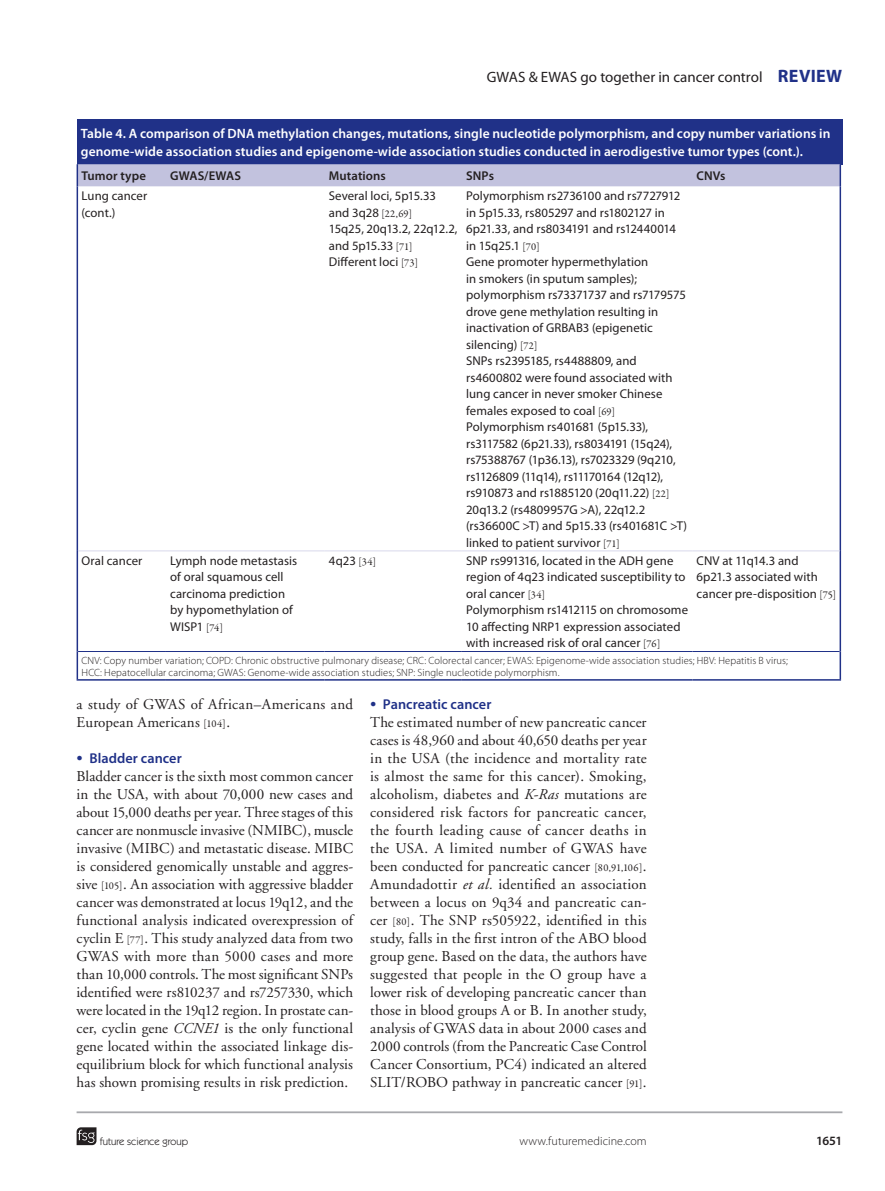
<style>
.page{position:relative;width:885px;height:1191px;background:#fff}
.page>*{position:absolute;margin:0;border:0;box-sizing:border-box;transform-origin:0 0}
.bodyfirst{font:15px/18px "Adobe Garamond";letter-spacing:.01em;color:#231f20;text-align:justify}
.t1{font:15px "Myriad Pro";color:#231f20}
.t2{font:600 14.25px "Myriad Pro";letter-spacing:.005em;color:#203188}
.box_tabletitle{font:600 13.5px/18px "Myriad Pro";letter-spacing:.005em;color:#fff}
.box_tablebody{font:12.75px/16.5px "Myriad Pro";letter-spacing:.005em;color:#231f20}
.box_tablebody-2{font:12.75px/16.5px "Myriad Pro";letter-spacing:-.015em;color:#231f20}
.box_tablecolhead{font:600 12.75px "Myriad Pro";letter-spacing:.005em;color:#231f20}
.t3{font:300 12px "Myriad Pro";letter-spacing:.005em;color:#231f20}
.box_tablefootnote{font:300 10.5px/12px "Myriad Pro";letter-spacing:.01em;color:#231f20}
.t4{font:10.5px "Itc Kabel";color:#231f20}
.s1{font-weight:700;font-size:18px;color:#203188}
.s2{font-family:"Garamond Premr Pro";font-size:10.5px}
.s3{font-family:"Arial";font-weight:400;font-size:10.5px}
.s4{font-style:italic}
</style>
<div class="page">
<svg style="left:77px;top:1127px;width:19px;height:18px"></svg>
<hr style="left:77px;top:1111px;width:765px;height:2px;background:#a8a9ad">
<div style="left:77px;top:119px;width:765px;height:45px;background:#203188"></div>
<svg style="left:77px;top:164px;width:762px;height:23px;background:#c1c1dd"></svg>
<hr style="left:839px;top:164px;width:2px;height:23px;background:#203188">
<hr style="left:77px;top:187px;width:1px;height:364px;background:#203188">
<hr style="left:839px;top:187px;width:2px;height:364px;background:#203188">
<hr style="left:77px;top:551px;width:1px;height:100px;background:#203188">
<hr style="left:839px;top:551px;width:2px;height:100px;background:#203188">
<hr style="left:78px;top:550px;width:88px;height:1px;background:#d8d8eb">
<hr style="left:166px;top:550px;width:158px;height:1px;background:#d8d8eb">
<hr style="left:324px;top:550px;width:138px;height:1px;background:#d8d8eb">
<hr style="left:462px;top:550px;width:230px;height:1px;background:#d8d8eb">
<hr style="left:692px;top:550px;width:147px;height:1px;background:#d8d8eb">
<hr style="left:78px;top:651px;width:88px;height:1px;background:#203188">
<hr style="left:166px;top:651px;width:158px;height:1px;background:#203188">
<hr style="left:324px;top:651px;width:138px;height:1px;background:#203188">
<hr style="left:462px;top:651px;width:230px;height:1px;background:#203188">
<hr style="left:692px;top:651px;width:147px;height:1px;background:#203188">
<svg style="left:77px;top:651px;width:1px;height:28px"></svg>
<hr style="left:839px;top:651px;width:2px;height:28px;background:#203188">
<hr style="left:77px;top:679px;width:89px;height:1px;background:#203188">
<hr style="left:166px;top:679px;width:158px;height:1px;background:#203188">
<hr style="left:324px;top:679px;width:138px;height:1px;background:#203188">
<hr style="left:462px;top:679px;width:230px;height:1px;background:#203188">
<hr style="left:692px;top:679px;width:149px;height:1px;background:#203188">
<p class="t1" style="left:487px;top:67px;width:343px">GWAS &amp; EWAS go together in cancer control <span class="s1">REVIEW</span></p>
<p class="box_tabletitle" style="left:81px;top:124px;width:751px">Table 4. A comparison of DNA methylation changes, mutations, single nucleotide polymorphism, and copy number variations in genome-wide association studies and epigenome-wide association studies conducted in aerodigestive tumor types (cont.).</p>
<p class="box_tablecolhead" style="left:82px;top:168px;width:66px">Tumor type</p>
<p class="box_tablecolhead" style="left:170px;top:168px;width:72px">GWAS/EWAS</p>
<p class="box_tablecolhead" style="left:329px;top:168px;width:59px">Mutations</p>
<p class="box_tablecolhead" style="left:466px;top:168px;width:29px">SNPs</p>
<p class="box_tablecolhead" style="left:696px;top:168px;width:30px">CNVs</p>
<p class="box_tablebody" style="left:82px;top:187px;width:67px">Lung cancer (cont.)</p>
<p class="box_tablebody" style="left:329px;top:187px;width:109px">Several loci, 5p15.33 and 3q28 <span class="s2">[22,69]</span></p>
<p class="box_tablebody" style="left:329px;top:220px;width:130px">15q25, 20q13.2, 22q12.2, and 5p15.33 <span class="s2">[71]</span></p>
<p class="box_tablebody" style="left:329px;top:253px;width:91px">Different loci <span class="s2">[73]</span></p>
<p class="box_tablebody" style="left:466px;top:187px;width:216px">Polymorphism rs2736100 and rs7727912 in 5p15.33, rs805297 and rs1802127 in<br>6p21.33, and rs8034191 and rs12440014 in 15q25.1 <span class="s2">[70]</span></p>
<p class="box_tablebody" style="left:466px;top:253px;width:221px">Gene promoter hypermethylation<br>in smokers (in sputum samples); polymorphism rs73371737 and rs7179575 drove gene methylation resulting in inactivation of GRBAB3 (epigenetic silencing) <span class="s2">[72]</span></p>
<p class="box_tablebody" style="left:466px;top:352px;width:208px">SNPs rs2395185, rs4488809, and rs4600802 were found associated with lung cancer in never smoker Chinese females exposed to coal <span class="s2">[69]</span></p>
<p class="box_tablebody-2" style="left:466px;top:418px;width:211px">Polymorphism rs401681 (5p15.33), rs3117582 (6p21.33), rs8034191 (15q24), rs75388767 (1p36.13), rs7023329 (9q210, rs1126809 (11q14), rs11170164 (12q12), rs910873 and rs1885120 (20q11.22) <span class="s2">[22]</span></p>
<p class="box_tablebody" style="left:466px;top:501px;width:222px">20q13.2 (rs4809957G &gt;A), 22q12.2 (rs36600C &gt;T) and 5p15.33 (rs401681C &gt;T) linked to patient survivor <span class="s2">[71]</span></p>
<p class="box_tablebody" style="left:82px;top:552px;width:62px">Oral cancer</p>
<p class="box_tablebody" style="left:170px;top:552px;width:128px">Lymph node metastasis of oral squamous cell carcinoma prediction by hypomethylation of<br>WISP1 <span class="s2">[74]</span></p>
<p class="box_tablebody" style="left:329px;top:552px;width:49px">4q23 <span class="s2">[34]</span></p>
<p class="box_tablebody" style="left:466px;top:552px;width:221px">SNP rs991316, located in the ADH gene region of 4q23 indicated susceptibility to oral cancer <span class="s2">[34]</span></p>
<p class="box_tablebody" style="left:466px;top:601px;width:223px">Polymorphism rs1412115 on chromosome<br>10 affecting NRP1 expression associated with increased risk of oral cancer <span class="s2">[76]</span></p>
<p class="box_tablebody" style="left:696px;top:552px;width:141px">CNV at 11q14.3 and<br>6p21.3 associated with cancer pre-disposition <span class="s2">[75]</span></p>
<p class="box_tablefootnote" style="left:82px;top:654px;width:707px">CNV: Copy number variation; COPD: Chronic obstructive pulmonary disease; CRC: Colorectal cancer; EWAS: Epigenome-wide association studies; HBV: Hepatitis B virus;<br>HCC: Hepatocellular carcinoma; GWAS: Genome-wide association studies; SNP: Single nucleotide polymorphism.</p>
<p class="bodyfirst" style="left:77px;top:695px;width:278px">a study of GWAS of African–Americans and<br>European Americans <span class="s2">[104]</span>.</p>
<p class="t2" style="left:77px;top:749px;width:107px"><span class="s3">●</span> Bladder cancer</p>
<p class="bodyfirst" style="left:77px;top:767px;width:278px">Bladder cancer is the sixth most common cancer in the USA, with about 70,000 new cases and about 15,000 deaths per year. Three stages of this cancer are nonmuscle invasive (NMIBC), muscle invasive (MIBC) and metastatic disease. MIBC is considered genomically unstable and aggres&shy;sive <span class="s2">[105]</span>. An association with aggressive bladder cancer was demonstrated at locus 19q12, and the functional analysis indicated overexpression of cyclin E <span class="s2">[77]</span>. This study analyzed data from two GWAS with more than 5000 cases and more than 10,000 controls. The most significant SNPs identified were rs810237 and rs7257330, which were located in the 19q12 region. In prostate can&shy;cer, cyclin gene <span class="s4">CCNE1</span> is the only functional gene located within the associated linkage dis&shy;equilibrium block for which functional analysis has shown promising results in risk prediction.</p>
<p class="t2" style="left:370px;top:695px;width:123px"><span class="s3">●</span> Pancreatic cancer</p>
<p class="bodyfirst" style="left:370px;top:713px;width:278px">The estimated number of new pancreatic cancer cases is 48,960 and about 40,650 deaths per year in the USA (the incidence and mortality rate is almost the same for this cancer). Smoking, alcoholism, diabetes and <span class="s4">K-Ras</span> mutations are considered risk factors for pancreatic cancer, the fourth leading cause of cancer deaths in the USA. A limited number of GWAS have been conducted for pancreatic cancer <span class="s2">[80,91,106]</span>.<br>Amundadottir <span class="s4">et al.</span> identified an association between a locus on 9q34 and pancreatic can&shy;cer <span class="s2">[80]</span>. The SNP rs505922, identified in this study, falls in the first intron of the ABO blood group gene. Based on the data, the authors have suggested that people in the O group have a lower risk of developing pancreatic cancer than those in blood groups A or B. In another study, analysis of GWAS data in about 2000 cases and 2000 controls (from the Pancreatic Case Control Cancer Consortium, PC4) indicated an altered SLIT/ROBO pathway in pancreatic cancer <span class="s2">[91]</span>.</p>
<p class="t4" style="left:100px;top:1135px;width:90px">future science group</p>
<p class="t3" style="left:519px;top:1134px;width:129px">www.futuremedicine.com</p>
<p class="box_tablecolhead" style="left:816px;top:1132px;width:28px">1651</p>
</div>
